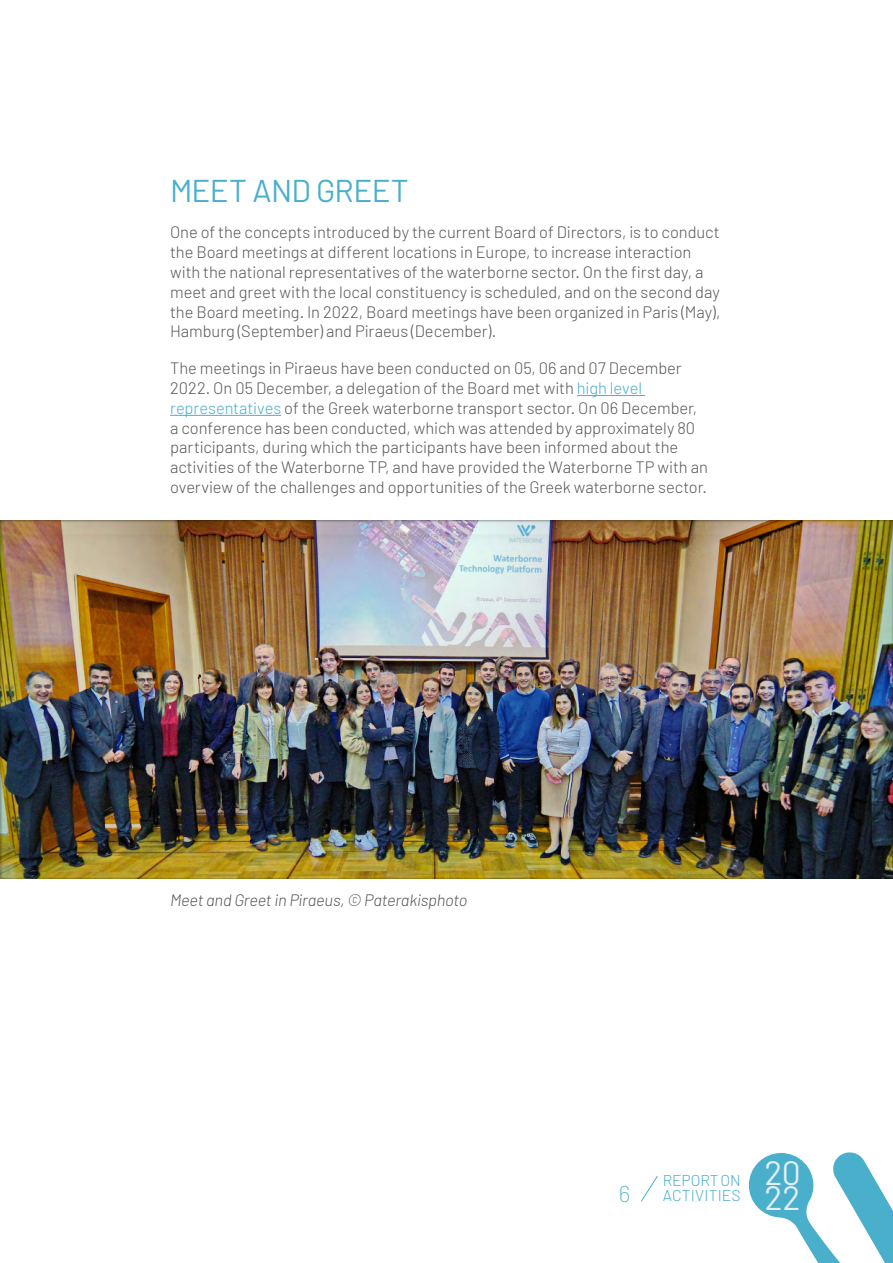
<style>
.page{position:relative;width:893px;height:1263px;background:#fff}
.page>*{position:absolute;margin:0;border:0;box-sizing:border-box;transform-origin:0 0}
.t1{font:33.6px "Barlow";color:#e3eff6}
.titel{font:31.5px "Barlow";letter-spacing:-.02em;color:#4aafcb}
.t2{font:200 22.8px "Barlow";color:#4aafcb}
.body{font:300 16.5px/19.8px "Barlow";letter-spacing:-.005em;color:#575756}
.onderschrift{font:italic 300 16.5px "Barlow";letter-spacing:-.01em;color:#575756}
.t3{font:300 15.6px/15.8px "Barlow";letter-spacing:.005em;color:#4aafcb}
.s1{color:#4aafcb}
</style>
<div class="page">
<svg style="left:749px;top:1152px;width:144px;height:111px"></svg>
<svg style="left:641px;top:1175px;width:17px;height:27px"></svg>
<hr style="left:577px;top:395px;width:68px;height:1px;background:#4aafcb">
<hr style="left:170px;top:415px;width:111px;height:1px;background:#4aafcb">
<div style="left:0;top:509px;width:893px;height:371px;background:#1d1d1b;opacity:.75"></div>
<p class="titel" style="left:170px;top:171px;width:240px">MEET AND GREET</p>
<p class="body" style="left:170px;top:222px;width:552px">One of the concepts introduced by the current Board of Directors, is to conduct the Board meetings at different locations in Europe, to increase interaction with the national representatives of the waterborne sector. On the first day, a meet and greet with the local constituency is scheduled, and on the second day the Board meeting. In 2022, Board meetings have been organized in Paris (May), Hamburg (September) and Piraeus (December).</p>
<p class="body" style="left:170px;top:358px;width:539px">The meetings in Piraeus have been conducted on 05, 06 and 07 December 2022. On 05 December, a delegation of the Board met with <span class="s1">high level representatives</span> of the Greek waterborne transport sector. On 06 December, a conference has been conducted, which was attended by approximately 80 participants, during which the participants have been informed about the activities of the Waterborne TP, and have provided the Waterborne TP with an overview of the challenges and opportunities of the Greek waterborne sector.</p>
<p class="onderschrift" style="left:170px;top:890px;width:299px">Meet and Greet in Piraeus, © Paterakisphoto</p>
<h1 class="t1" style="left:764px;top:1152px;width:38px">20</h1>
<p class="t3" style="left:663px;top:1172px;width:80px">REPORT ON<br>ACTIVITIES</p>
<h3 class="t2" style="left:619px;top:1179px;width:13px">6</h3>
<h1 class="t1" style="left:764px;top:1177px;width:37px">22</h1>
</div>
